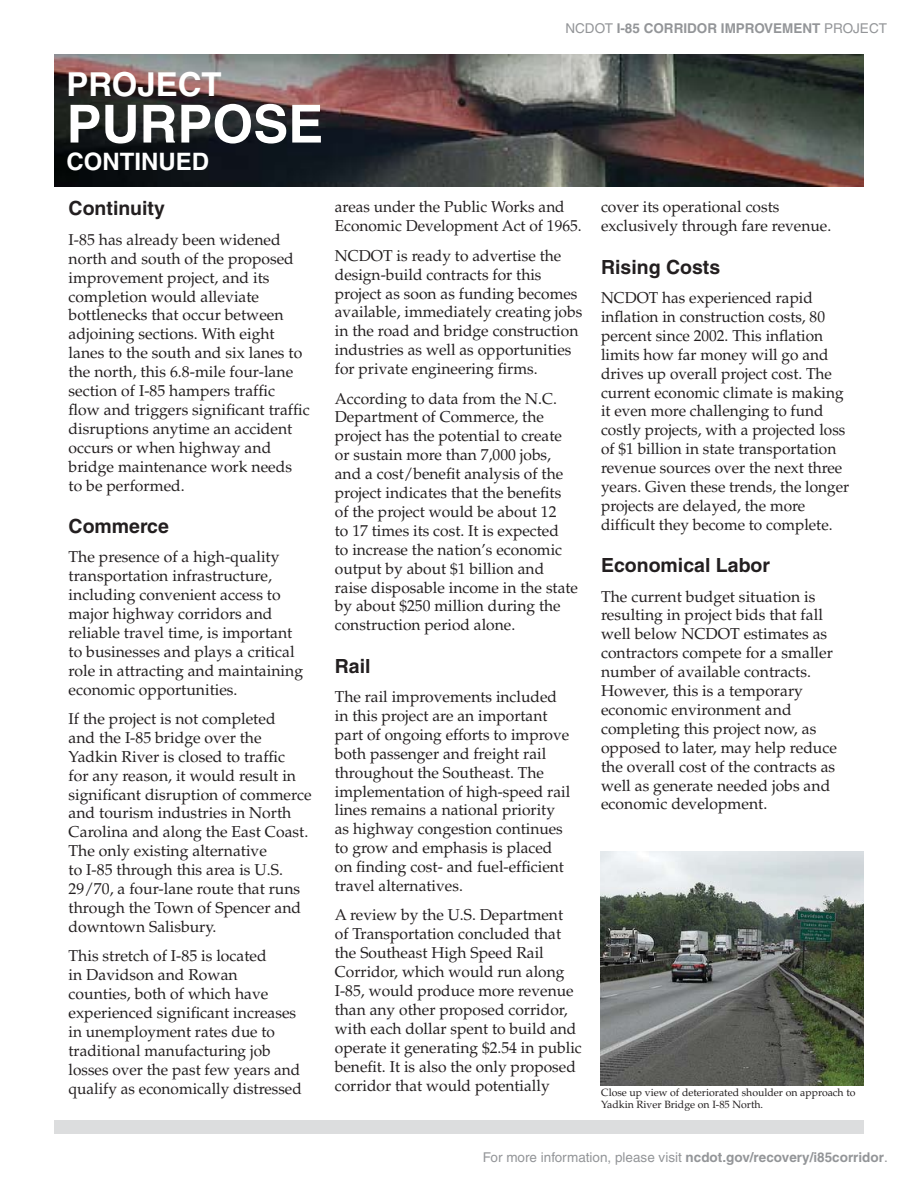
<style>
.page{position:relative;width:918px;height:1188px;background:#fff}
.page>*{position:absolute;margin:0;border:0;box-sizing:border-box;transform-origin:0 0}
.t1{font:700 52.5px "Helvetica";color:#fff}
.t2{font:700 33px "Helvetica";color:#fff}
.t3{font:700 24px "Helvetica";color:#fff}
.t4{font:700 19.5px "Helvetica";color:#231f20}
.t5{font:15.75px/18.9px "Palatino";color:#231f20}
.t6{font:13.5px "Helvetica";color:#939598}
.t7{font:700 13.5px "Helvetica";color:#939598}
.t8{font:10.5px/12.6px "Palatino";color:#231f20}
.s1{font-weight:400}
.s2{font-weight:700}
</style>
<div class="page">
<div style="left:54px;top:1120px;width:810px;height:14px;background:#dcddde"></div>
<img style="left:54px;top:54px;width:810px;height:132px">
<img style="left:601px;top:851px;width:263px;height:234px">
<p class="t7" style="left:565px;top:23px;width:323px"><span class="s1">NCDOT</span> I-85 CORRIDOR IMPROVEMENT <span class="s1">PROJECT</span></p>
<h2 class="t2" style="left:67px;top:72px;width:157px">PROJECT</h2>
<h1 class="t1" style="left:67px;top:105px;width:258px">PURPOSE</h1>
<h3 class="t3" style="left:67px;top:152px;width:144px">CONTINUED</h3>
<p class="t4" style="left:69px;top:201px;width:98px">Continuity</p>
<p class="t5" style="left:69px;top:232px;width:243px">I-85 has already been widened north and south of the proposed improvement project, and its completion would alleviate bottlenecks that occur between adjoining sections. With eight lanes to the south and six lanes to the north, this 6.8-mile four-lane section of I-85 hampers traffic flow and triggers significant traffic disruptions anytime an accident occurs or when highway and bridge maintenance work needs to be performed.</p>
<p class="t4" style="left:69px;top:519px;width:102px">Commerce</p>
<p class="t5" style="left:69px;top:549px;width:236px">The presence of a high-quality transportation infrastructure, including convenient access to major highway corridors and reliable travel time, is important to businesses and plays a critical role in attracting and maintaining economic opportunities.</p>
<p class="t5" style="left:69px;top:711px;width:244px">If the project is not completed<br>and the I-85 bridge over the<br>Yadkin River is closed to traffic<br>for any reason, it would result in significant disruption of commerce and tourism industries in North<br>Carolina and along the East Coast.<br>The only existing alternative<br>to I-85 through this area is U.S.<br>29/70, a four-lane route that runs through the Town of Spencer and downtown Salisbury.</p>
<p class="t5" style="left:69px;top:948px;width:235px">This stretch of I-85 is located<br>in Davidson and Rowan counties, both of which have experienced significant increases in unemployment rates due to traditional manufacturing job losses over the past few years and qualify as economically distressed</p>
<p class="t5" style="left:335px;top:199px;width:248px">areas under the Public Works and<br>Economic Development Act of 1965.</p>
<p class="t5" style="left:335px;top:248px;width:249px">NCDOT is ready to advertise the design-build contracts for this project as soon as funding becomes available, immediately creating jobs in the road and bridge construction industries as well as opportunities for private engineering firms.</p>
<p class="t5" style="left:335px;top:391px;width:245px">According to data from the N.C.<br>Department of Commerce, the project has the potential to create or sustain more than 7,000 jobs, and a cost/benefit analysis of the project indicates that the benefits of the project would be about 12<br>to 17 times its cost. It is expected<br>to increase the nation’s economic output by about $1 billion and raise disposable income in the state by about $250 million during the construction period alone.</p>
<p class="t4" style="left:335px;top:659px;width:37px">Rail</p>
<p class="t5" style="left:335px;top:689px;width:237px">The rail improvements included in this project are an important part of ongoing efforts to improve both passenger and freight rail throughout the Southeast. The implementation of high-speed rail lines remains a national priority as highway congestion continues to grow and emphasis is placed on finding cost- and fuel-efficient travel alternatives.</p>
<p class="t5" style="left:335px;top:907px;width:249px">A review by the U.S. Department<br>of Transportation concluded that the Southeast High Speed Rail Corridor, which would run along I-85, would produce more revenue than any other proposed corridor, with each dollar spent to build and operate it generating $2.54 in public benefit. It is also the only proposed corridor that would potentially</p>
<p class="t5" style="left:601px;top:199px;width:232px">cover its operational costs exclusively through fare revenue.</p>
<p class="t4" style="left:601px;top:260px;width:121px">Rising Costs</p>
<p class="t5" style="left:601px;top:290px;width:250px">NCDOT has experienced rapid inflation in construction costs, 80 percent since 2002. This inflation limits how far money will go and drives up overall project cost. The current economic climate is making it even more challenging to fund costly projects, with a projected loss of $1 billion in state transportation revenue sources over the next three years. Given these trends, the longer projects are delayed, the more difficult they become to complete.</p>
<p class="t4" style="left:601px;top:558px;width:171px">Economical Labor</p>
<p class="t5" style="left:601px;top:589px;width:237px">The current budget situation is resulting in project bids that fall well below NCDOT estimates as contractors compete for a smaller number of available contracts.<br>However, this is a temporary economic environment and completing this project now, as opposed to later, may help reduce the overall cost of the contracts as well as generate needed jobs and economic development.</p>
<p class="t8" style="left:601px;top:1087px;width:256px">Close up view of deteriorated shoulder on approach to<br>Yadkin River Bridge on I-85 North.</p>
<p class="t6" style="left:483px;top:1153px;width:407px">For more information, please visit <span class="s2">ncdot.gov/recovery/i85corridor</span>.</p>
</div>
